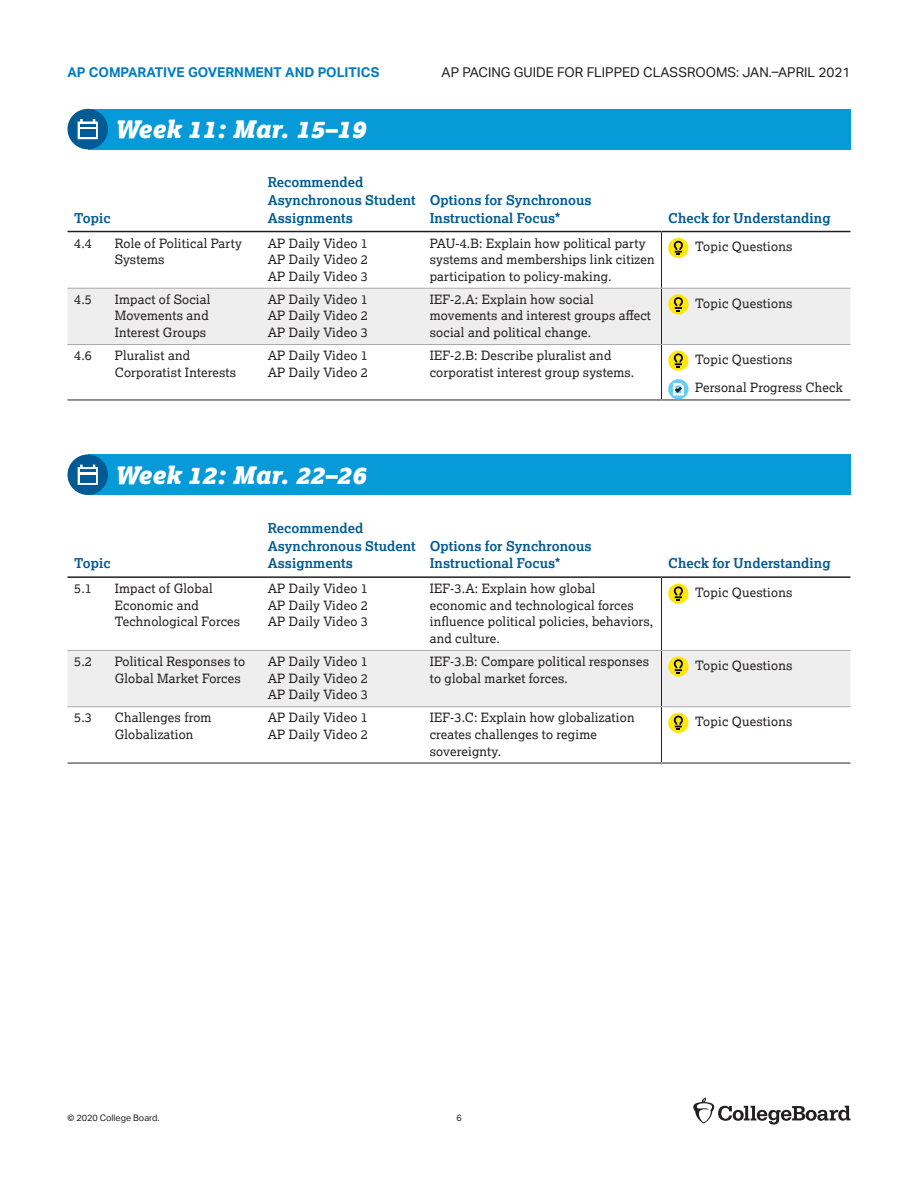
<style>
.page{position:relative;width:918px;height:1188px;background:#fff}
.page>*{position:absolute;margin:0;border:0;box-sizing:border-box;transform-origin:0 0}
.t1{font:italic 900 24px "Lexia";color:#fff}
.t2{font:700 13.5px/17.5px "Lexia";letter-spacing:.005em;color:#005a93}
.t3{font:13.5px "Aktiv Grotesk";color:#231f20}
.t4{font:700 13.5px "Aktiv Grotesk";color:#007bc3}
.t5{font:12.75px/16.6px "Lexia";letter-spacing:.015em;color:#231f20}
.t6{font:9px "Aktiv Grotesk";color:#231f20}
</style>
<div class="page">
<div style="left:88px;top:109px;width:762px;height:40px;background:#069ad9"></div>
<svg style="left:68px;top:109px;width:40px;height:40px"></svg>
<div style="left:80px;top:129px;width:15px;height:8px;background:#005a93"></div>
<svg style="left:68px;top:230px;width:782px;height:169px"></svg>
<div style="left:68px;top:289px;width:782px;height:55px;background:#eeeeef"></div>
<hr style="left:68px;top:231px;width:40px;height:1px;background:#231f20">
<hr style="left:108px;top:231px;width:153px;height:1px;background:#231f20">
<hr style="left:261px;top:231px;width:162px;height:1px;background:#231f20">
<hr style="left:423px;top:231px;width:239px;height:1px;background:#231f20">
<hr style="left:662px;top:231px;width:188px;height:1px;background:#231f20">
<hr style="left:661px;top:232px;width:1px;height:56px;background:#231f20">
<hr style="left:661px;top:289px;width:1px;height:55px;background:#231f20">
<hr style="left:661px;top:345px;width:1px;height:54px;background:#231f20">
<hr style="left:68px;top:399px;width:40px;height:2px;background:#6c6d70">
<hr style="left:108px;top:399px;width:153px;height:2px;background:#6c6d70">
<hr style="left:261px;top:399px;width:162px;height:2px;background:#6c6d70">
<hr style="left:423px;top:399px;width:239px;height:2px;background:#6c6d70">
<hr style="left:662px;top:399px;width:188px;height:2px;background:#6c6d70">
<hr style="left:68px;top:288px;width:40px;height:1px;background:#a8a9ad">
<hr style="left:108px;top:288px;width:153px;height:1px;background:#a8a9ad">
<hr style="left:261px;top:288px;width:162px;height:1px;background:#a8a9ad">
<hr style="left:423px;top:288px;width:239px;height:1px;background:#a8a9ad">
<hr style="left:662px;top:288px;width:188px;height:1px;background:#a8a9ad">
<hr style="left:68px;top:344px;width:40px;height:1px;background:#a8a9ad">
<hr style="left:108px;top:344px;width:153px;height:1px;background:#a8a9ad">
<hr style="left:261px;top:344px;width:162px;height:1px;background:#a8a9ad">
<hr style="left:423px;top:344px;width:239px;height:1px;background:#a8a9ad">
<hr style="left:662px;top:344px;width:188px;height:1px;background:#a8a9ad">
<div style="left:668px;top:238px;width:20px;height:20px;background:#ffe709;border-radius:50%"></div>
<svg style="left:673px;top:240px;width:10px;height:15px"></svg>
<div style="left:668px;top:294px;width:20px;height:20px;background:#ffe709;border-radius:50%"></div>
<svg style="left:673px;top:297px;width:10px;height:15px"></svg>
<div style="left:668px;top:351px;width:20px;height:20px;background:#ffe709;border-radius:50%"></div>
<svg style="left:673px;top:353px;width:10px;height:15px"></svg>
<svg style="left:668px;top:379px;width:20px;height:20px"></svg>
<svg style="left:673px;top:383px;width:11px;height:12px"></svg>
<div style="left:88px;top:454px;width:762px;height:41px;background:#069ad9"></div>
<svg style="left:68px;top:454px;width:40px;height:41px"></svg>
<div style="left:80px;top:475px;width:15px;height:7px;background:#005a93"></div>
<svg style="left:68px;top:583px;width:782px;height:150px"></svg>
<div style="left:68px;top:651px;width:782px;height:55px;background:#eeeeef"></div>
<hr style="left:68px;top:576px;width:40px;height:2px;background:#231f20">
<hr style="left:108px;top:576px;width:153px;height:2px;background:#231f20">
<hr style="left:261px;top:576px;width:162px;height:2px;background:#231f20">
<hr style="left:423px;top:576px;width:239px;height:2px;background:#231f20">
<hr style="left:662px;top:576px;width:188px;height:2px;background:#231f20">
<hr style="left:661px;top:578px;width:1px;height:72px;background:#231f20">
<hr style="left:661px;top:651px;width:1px;height:55px;background:#231f20">
<hr style="left:661px;top:707px;width:1px;height:55px;background:#231f20">
<hr style="left:68px;top:762px;width:40px;height:2px;background:#6c6d70">
<hr style="left:108px;top:762px;width:153px;height:2px;background:#6c6d70">
<hr style="left:261px;top:762px;width:162px;height:2px;background:#6c6d70">
<hr style="left:423px;top:762px;width:239px;height:2px;background:#6c6d70">
<hr style="left:662px;top:762px;width:188px;height:2px;background:#6c6d70">
<hr style="left:68px;top:650px;width:40px;height:1px;background:#a8a9ad">
<hr style="left:108px;top:650px;width:153px;height:1px;background:#a8a9ad">
<hr style="left:261px;top:650px;width:162px;height:1px;background:#a8a9ad">
<hr style="left:423px;top:650px;width:239px;height:1px;background:#a8a9ad">
<hr style="left:662px;top:650px;width:188px;height:1px;background:#a8a9ad">
<hr style="left:68px;top:706px;width:40px;height:1px;background:#a8a9ad">
<hr style="left:108px;top:706px;width:153px;height:1px;background:#a8a9ad">
<hr style="left:261px;top:706px;width:162px;height:1px;background:#a8a9ad">
<hr style="left:423px;top:706px;width:239px;height:1px;background:#a8a9ad">
<hr style="left:662px;top:706px;width:188px;height:1px;background:#a8a9ad">
<div style="left:668px;top:584px;width:20px;height:20px;background:#ffe709;border-radius:50%"></div>
<svg style="left:673px;top:586px;width:10px;height:15px"></svg>
<div style="left:668px;top:656px;width:20px;height:21px;background:#ffe709;border-radius:50%"></div>
<svg style="left:673px;top:659px;width:10px;height:15px"></svg>
<div style="left:668px;top:713px;width:20px;height:20px;background:#ffe709;border-radius:50%"></div>
<svg style="left:673px;top:715px;width:10px;height:15px"></svg>
<svg style="left:693px;top:1098px;width:157px;height:27px"></svg>
<p class="t4" style="left:68px;top:65px;width:313px">AP COMPARATIVE GOVERNMENT AND POLITICS</p>
<p class="t3" style="left:442px;top:65px;width:410px">AP PACING GUIDE FOR FLIPPED CLASSROOMS: JAN.–APRIL 2021</p>
<h1 class="t1" style="left:115px;top:114px;width:253px">Week 11: Mar. 15–19</h1>
<p class="t2" style="left:74px;top:209px;width:38px">Topic</p>
<p class="t2" style="left:268px;top:173px;width:150px">Recommended<br>Asynchronous Student<br>Assignments</p>
<p class="t2" style="left:430px;top:191px;width:164px">Options for Synchronous<br>Instructional Focus*</p>
<p class="t2" style="left:668px;top:209px;width:164px">Check for Understanding</p>
<p class="t5" style="left:74px;top:234px;width:19px">4.4</p>
<p class="t5" style="left:115px;top:234px;width:129px">Role of Political Party<br>Systems</p>
<p class="t5" style="left:268px;top:234px;width:102px;text-align:justify">AP Daily Video 1<br>AP Daily Video 2<br>AP Daily Video 3</p>
<p class="t5" style="left:430px;top:234px;width:226px">PAU-4.B: Explain how political party systems and memberships link citizen participation to policy-making.</p>
<p class="t5" style="left:695px;top:238px;width:99px">Topic Questions</p>
<p class="t5" style="left:74px;top:291px;width:19px">4.5</p>
<p class="t5" style="left:115px;top:291px;width:97px">Impact of Social<br>Movements and<br>Interest Groups</p>
<p class="t5" style="left:268px;top:291px;width:102px;text-align:justify">AP Daily Video 1<br>AP Daily Video 2<br>AP Daily Video 3</p>
<p class="t5" style="left:430px;top:291px;width:223px">IEF-2.A: Explain how social movements and interest groups affect social and political change.</p>
<p class="t5" style="left:695px;top:295px;width:99px">Topic Questions</p>
<p class="t5" style="left:74px;top:347px;width:19px">4.6</p>
<p class="t5" style="left:115px;top:347px;width:123px">Pluralist and<br>Corporatist Interests</p>
<p class="t5" style="left:268px;top:347px;width:102px">AP Daily Video 1<br>AP Daily Video 2</p>
<p class="t5" style="left:430px;top:347px;width:206px">IEF-2.B: Describe pluralist and corporatist interest group systems.</p>
<p class="t5" style="left:695px;top:351px;width:99px">Topic Questions</p>
<p class="t5" style="left:695px;top:379px;width:149px">Personal Progress Check</p>
<h1 class="t1" style="left:115px;top:459px;width:253px">Week 12: Mar. 22–26</h1>
<p class="t2" style="left:74px;top:554px;width:38px">Topic</p>
<p class="t2" style="left:268px;top:519px;width:150px">Recommended<br>Asynchronous Student<br>Assignments</p>
<p class="t2" style="left:430px;top:537px;width:164px">Options for Synchronous<br>Instructional Focus*</p>
<p class="t2" style="left:668px;top:554px;width:164px">Check for Understanding</p>
<p class="t5" style="left:74px;top:580px;width:19px">5.1</p>
<p class="t5" style="left:115px;top:580px;width:127px">Impact of Global<br>Economic and<br>Technological Forces</p>
<p class="t5" style="left:268px;top:580px;width:102px;text-align:justify">AP Daily Video 1<br>AP Daily Video 2<br>AP Daily Video 3</p>
<p class="t5" style="left:430px;top:580px;width:225px">IEF-3.A: Explain how global economic and technological forces influence political policies, behaviors, and culture.</p>
<p class="t5" style="left:695px;top:584px;width:99px">Topic Questions</p>
<p class="t5" style="left:74px;top:653px;width:19px">5.2</p>
<p class="t5" style="left:115px;top:653px;width:132px">Political Responses to<br>Global Market Forces</p>
<p class="t5" style="left:268px;top:653px;width:102px;text-align:justify">AP Daily Video 1<br>AP Daily Video 2<br>AP Daily Video 3</p>
<p class="t5" style="left:430px;top:653px;width:221px">IEF-3.B: Compare political responses to global market forces.</p>
<p class="t5" style="left:695px;top:657px;width:99px">Topic Questions</p>
<p class="t5" style="left:74px;top:709px;width:19px">5.3</p>
<p class="t5" style="left:115px;top:709px;width:98px">Challenges from<br>Globalization</p>
<p class="t5" style="left:268px;top:709px;width:102px">AP Daily Video 1<br>AP Daily Video 2</p>
<p class="t5" style="left:430px;top:709px;width:206px">IEF-3.C: Explain how globalization creates challenges to regime sovereignty.</p>
<p class="t5" style="left:695px;top:713px;width:99px">Topic Questions</p>
<p class="t6" style="left:68px;top:1113px;width:94px">© 2020 College Board.</p>
<p class="t6" style="left:456px;top:1113px;width:7px">6</p>
</div>
